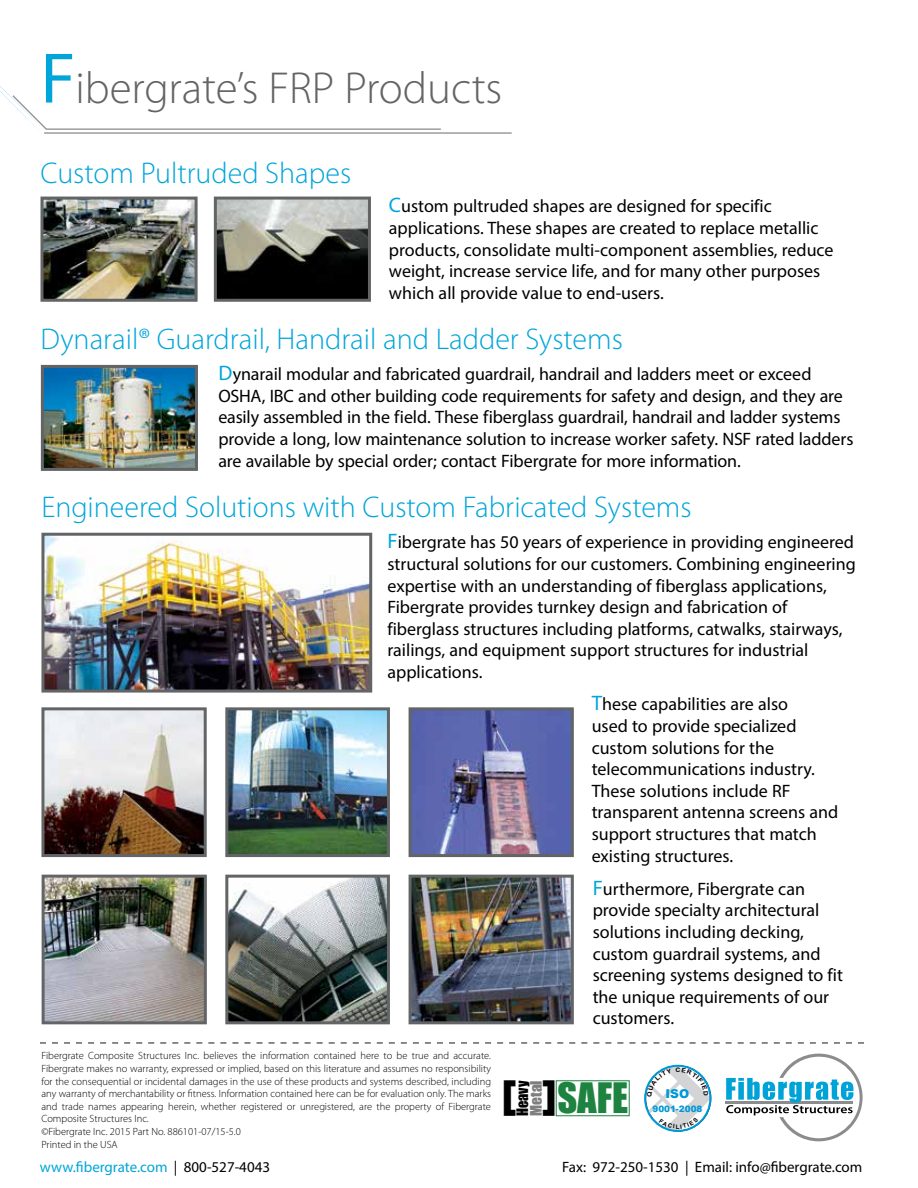
<style>
.page{position:relative;width:918px;height:1188px;background:#fff}
.page>*{position:absolute;margin:0;border:0;box-sizing:border-box;transform-origin:0 0}
.t1{font:300 45px "Myriad Pro";color:#636466}
.t2{font:38.55px "Impact";color:#1e8341}
.t3{font:900 38.55px "Arial";color:#000}
.t4{font:300 30px "Myriad Pro";color:#00a5d9}
.t5{font:18px/21.6px "Myriad Pro";color:#000}
.t6{font:15px "Myriad Pro";color:#000}
.t7{font:15px "Myriad Pro";color:#00a5d9}
.t8{font:14.7px "Impact";color:#7e7e7e;scale:1.04 1}
.t9{font:14.55px "Impact";color:#000}
.t10{font:900 12.15px "Arial";color:#0099d8}
.t11{font:300 10.5px/12.6px "Myriad Pro";color:#000}
.t12{font:900 8.85px "Arial";color:#0099d8}
.s1{font-weight:400;font-size:72px;color:#00a5d9}
.s2{font-size:21px;color:#00a5d9}
.s3{color:#000}
</style>
<div class="page">
<hr style="left:44px;top:132px;width:468px;height:2px;background:#949495">
<hr style="left:46px;top:128px;width:395px;height:2px;background:#949495">
<svg style="left:0;top:86px;width:50px;height:48px"></svg>
<img style="left:45px;top:369px;width:149px;height:98px">
<div style="left:41px;top:365px;width:157px;height:106px;border:3px solid #636466"></div>
<img style="left:44px;top:201px;width:150px;height:97px">
<div style="left:40px;top:197px;width:158px;height:105px;border:3px solid #636466"></div>
<img style="left:218px;top:201px;width:149px;height:97px">
<div style="left:214px;top:197px;width:157px;height:105px;border:3px solid #636466"></div>
<img style="left:45px;top:537px;width:323px;height:152px">
<div style="left:41px;top:533px;width:331px;height:160px;border:3px solid #636466"></div>
<img style="left:413px;top:711px;width:157px;height:142px">
<div style="left:409px;top:707px;width:165px;height:150px;border:3px solid #636466"></div>
<img style="left:45px;top:711px;width:158px;height:142px">
<div style="left:41px;top:707px;width:166px;height:150px;border:3px solid #636466"></div>
<img style="left:229px;top:711px;width:157px;height:142px">
<div style="left:225px;top:707px;width:165px;height:150px;border:3px solid #636466"></div>
<img style="left:413px;top:879px;width:157px;height:141px">
<div style="left:409px;top:875px;width:165px;height:149px;border:3px solid #636466"></div>
<img style="left:46px;top:879px;width:157px;height:141px">
<div style="left:42px;top:875px;width:165px;height:149px;border:3px solid #636466"></div>
<img style="left:229px;top:879px;width:157px;height:141px">
<div style="left:225px;top:875px;width:165px;height:149px;border:3px solid #636466"></div>
<svg style="left:726px;top:1054px;width:137px;height:87px"></svg>
<div style="left:556px;top:1080px;width:74px;height:36px;border:1px solid #1e8341"></div>
<svg style="left:40px;top:1042px;width:824px;height:2px"></svg>
<svg style="left:645px;top:1066px;width:65px;height:65px"></svg>
<h1 class="t1" style="left:40px;top:60px;width:463px"><span class="s1">F</span>ibergrate’s FRP Products</h1>
<h3 class="t4" style="left:40px;top:155px;width:312px">Custom Pultruded Shapes</h3>
<p class="t5" style="left:389px;top:195px;width:446px"><span class="s2">C</span>ustom pultruded shapes are designed for specific applications. These shapes are created to replace metallic products, consolidate multi-component assemblies, reduce weight, increase service life, and for many other purposes which all provide value to end-users.</p>
<h3 class="t4" style="left:40px;top:321px;width:584px">Dynarail® Guardrail, Handrail and Ladder Systems</h3>
<p class="t5" style="left:218px;top:363px;width:637px"><span class="s2">D</span>ynarail modular and fabricated guardrail, handrail and ladders meet or exceed OSHA, IBC and other building code requirements for safety and design, and they are easily assembled in the field. These fiberglass guardrail, handrail and ladder systems provide a long, low maintenance solution to increase worker safety. NSF rated ladders are available by special order; contact Fibergrate for more information.</p>
<h3 class="t4" style="left:41px;top:489px;width:652px">Engineered Solutions with Custom Fabricated Systems</h3>
<p class="t5" style="left:387px;top:531px;width:470px"><span class="s2">F</span>ibergrate has 50 years of experience in providing engineered structural solutions for our customers. Combining engineering expertise with an understanding of fiberglass applications, Fibergrate provides turnkey design and fabrication of fiberglass structures including platforms, catwalks, stairways, railings, and equipment support structures for industrial applications.</p>
<p class="t5" style="left:592px;top:693px;width:248px"><span class="s2">T</span>hese capabilities are also<br>used to provide specialized custom solutions for the telecommunications industry.<br>These solutions include RF transparent antenna screens and support structures that match existing structures.</p>
<p class="t5" style="left:593px;top:878px;width:252px"><span class="s2">F</span>urthermore, Fibergrate can provide specialty architectural solutions including decking, custom guardrail systems, and screening systems designed to fit the unique requirements of our customers.</p>
<p class="t11" style="left:41px;top:1050px;width:451px">Fibergrate Composite Structures Inc. believes the information contained here to be true and accurate.<br>Fibergrate makes no warranty, expressed or implied, based on this literature and assumes no responsibility for the consequential or incidental damages in the use of these products and systems described, including any warranty of merchantability or fitness. Information contained here can be for evaluation only. The marks and trade names appearing herein, whether registered or unregistered, are the property of Fibergrate Composite Structures Inc.<br>©Fibergrate Inc. 2015 Part No. 886101-07/15-5.0<br>Printed in the USA</p>
<p class="t9" style="left:511px;top:1116px;width:37px;rotate:-90deg">Heavy</p>
<p class="t8" style="left:525px;top:1116px;width:36px;rotate:-90deg">Metal</p>
<h2 class="t2" style="left:557px;top:1068px;width:72px">SAFE</h2>
<h2 class="t3" style="left:501px;top:1066px;width:57px">[ ]</h2>
<p class="t10" style="left:666px;top:1085px;width:25px">ISO</p>
<p class="t12" style="left:652px;top:1103px;width:51px">9001-2008</p>
<p class="t7" style="left:40px;top:1158px;width:232px">www.fibergrate.com <span class="s3">| 800-527-4043</span></p>
<p class="t6" style="left:562px;top:1158px;width:302px">Fax: 972-250-1530 | Email: info@fibergrate.com</p>
</div>
